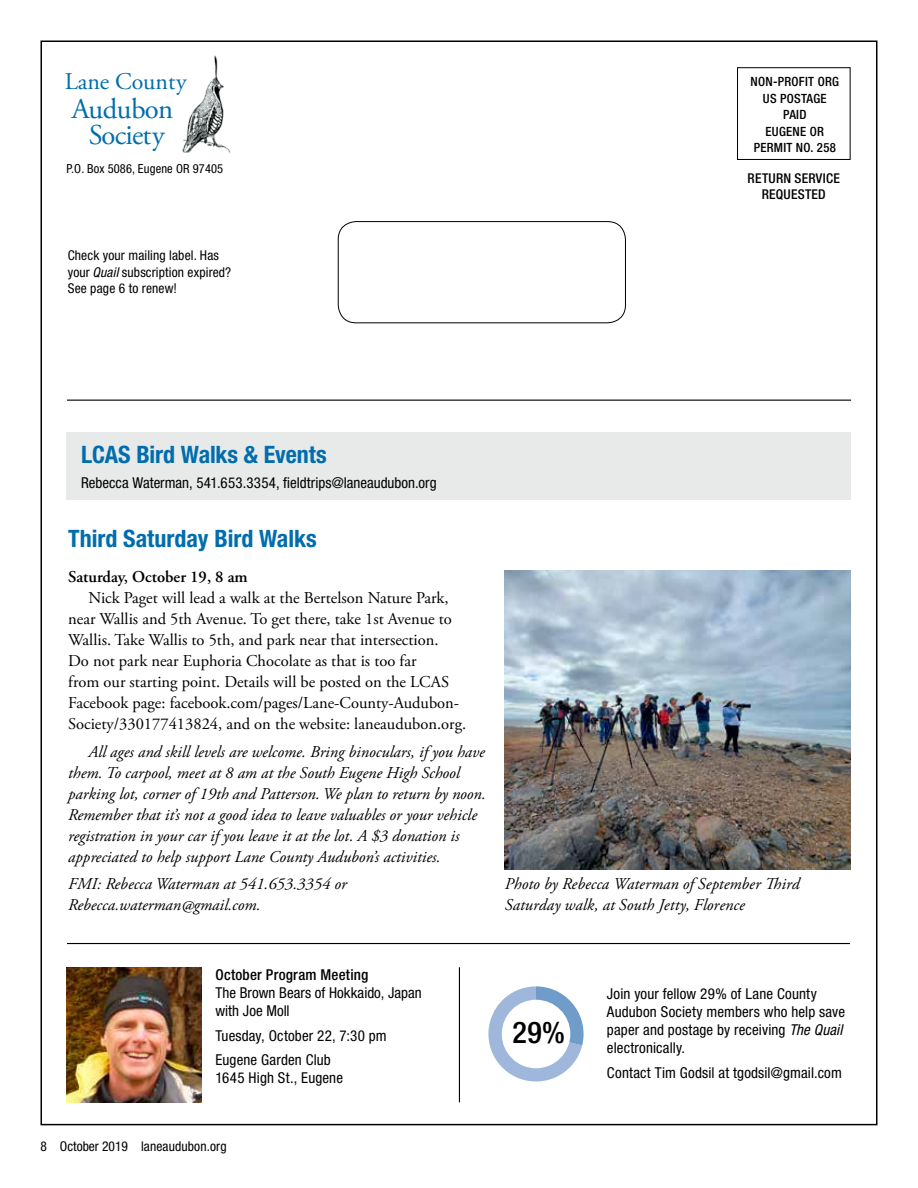
<style>
.page{position:relative;width:918px;height:1188px;background:#fff}
.page>*{position:absolute;margin:0;border:0;box-sizing:border-box;transform-origin:0 0}
.address_p1___last{font:500 condensed 30px "Helvetica Neue LT Std";color:#000}
.t1{font:28.65px "Adobe Garamond Pro";letter-spacing:-.025em;color:#006dad}
.heading_3_16pt{font:700 condensed 24px "Helvetica Neue LT Std";color:#006dad}
.column_head{font:700 condensed 24px "Helvetica Neue LT Std";letter-spacing:-.005em;color:#006dad}
.t2{font:23.85px "Adobe Garamond Pro";color:#006dad}
.body_cont{font:italic 16.5px/21px "Adobe Garamond Pro";color:#000}
.body_cont-2{font:16.5px/21px "Adobe Garamond Pro";color:#000}
.subhead{font:italic 16.5px/21px "Adobe Garamond Pro";color:#000}
.subhead-2{font:600 16.5px "Adobe Garamond Pro";color:#000}
.address_p1___last-2{font:condensed 15px/18px "Helvetica Neue LT Std";letter-spacing:.01em;color:#000}
.byline_new{font:condensed 15px "Helvetica Neue LT Std";color:#000}
.address_p1___last-3{font:500 condensed 15px "Helvetica Neue LT Std";letter-spacing:.015em;color:#000}
.t3{font:condensed 13.5px/16.2px "Helvetica Neue LT Std";letter-spacing:.01em;color:#000}
.body_1st_paragraph{font:500 condensed 13.5px/16.2px "Helvetica Neue LT Std";letter-spacing:.02em;color:#000;text-align:center}
.t4{font:500 condensed 12.75px "Helvetica Neue LT Std";letter-spacing:.02em;color:#000}
.t5{font:condensed 12.45px "Helvetica Neue LT Std";letter-spacing:.01em;color:#000}
.s1{font-style:italic}
</style>
<div class="page">
<div style="left:737px;top:67px;width:114px;height:93px;border:1px solid #000"></div>
<div style="left:67px;top:433px;width:784px;height:67px;background:#e8eaea"></div>
<hr style="left:67px;top:400px;width:784px;height:1px;background:#000">
<div style="left:338px;top:221px;width:288px;height:102px;border:1px solid #000;border-radius:18px"></div>
<img style="left:182px;top:55px;width:49px;height:98px">
<hr style="left:67px;top:943px;width:783px;height:1px;background:#000">
<hr style="left:459px;top:967px;width:1px;height:135px;background:#000">
<img style="left:67px;top:967px;width:135px;height:135px">
<svg style="left:488px;top:986px;width:96px;height:96px"></svg>
<img style="left:505px;top:570px;width:345px;height:299px">
<div style="left:502px;top:1000px;width:68px;height:68px;background:#fff;border-radius:50%"></div>
<p class="t2" style="left:65px;top:67px;width:124px">Lane County</p>
<p class="t1" style="left:72px;top:91px;width:103px">Audubon</p>
<p class="t1" style="left:89px;top:118px;width:77px">Society</p>
<p class="t5" style="left:67px;top:161px;width:158px">P.O. Box 5086, Eugene OR 97405</p>
<p class="t3" style="left:68px;top:247px;width:165px">Check your mailing label. Has your <span class="s1">Quail</span> subscription expired?</p>
<p class="t3" style="left:68px;top:280px;width:111px">See page 6 to renew!</p>
<p class="t4" style="left:751px;top:74px;width:90px">NON-PROFIT ORG</p>
<p class="t4" style="left:763px;top:91px;width:65px">US POSTAGE</p>
<p class="t4" style="left:783px;top:107px;width:25px">PAID</p>
<p class="t4" style="left:766px;top:124px;width:60px">EUGENE OR</p>
<p class="t4" style="left:754px;top:140px;width:84px">PERMIT NO. 258</p>
<p class="body_1st_paragraph" style="left:748px;top:170px;width:94px">RETURN SERVICE<br>REQUESTED</p>
<p class="column_head" style="left:81px;top:440px;width:247px">LCAS Bird Walks &amp; Events</p>
<p class="byline_new" style="left:81px;top:474px;width:357px">Rebecca Waterman, 541.653.3354, fieldtrips@laneaudubon.org</p>
<h3 class="heading_3_16pt" style="left:68px;top:524px;width:250px">Third Saturday Bird Walks</h3>
<h4 class="subhead-2" style="left:68px;top:567px;width:181px">Saturday, October 19, 8 am</h4>
<p class="body_cont-2" style="left:68px;top:588px;width:400px;text-indent:20px">Nick Paget will lead a walk at the Bertelson Nature Park, near Wallis and 5th Avenue. To get there, take 1st Avenue to Wallis. Take Wallis to 5th, and park near that intersection.<br>Do not park near Euphoria Chocolate as that is too far<br>from our starting point. Details will be posted on the LCAS Facebook page: facebook.com/pages/Lane-County-Audubon-Society/330177413824, and on the website: laneaudubon.org.</p>
<p class="body_cont" style="left:68px;top:741px;width:419px;text-indent:20px">All ages and skill levels are welcome. Bring binoculars, if you have them. To carpool, meet at 8 am at the South Eugene High School parking lot, corner of 19th and Patterson. We plan to return by noon.<br>Remember that it’s not a good idea to leave valuables or your vehicle registration in your car if you leave it at the lot. A $3 donation is appreciated to help support Lane County Audubon’s activities.</p>
<h4 class="subhead" style="left:68px;top:874px;width:280px">FMI: Rebecca Waterman at 541.653.3354 or<br>Rebecca.waterman@gmail.com.</h4>
<p class="body_cont" style="left:505px;top:874px;width:296px">Photo by Rebecca Waterman of September Third<br>Saturday walk, at South Jetty, Florence</p>
<p class="address_p1___last-3" style="left:215px;top:966px;width:155px">October Program Meeting</p>
<p class="address_p1___last-2" style="left:215px;top:983px;width:208px">The Brown Bears of Hokkaido, Japan with Joe Moll</p>
<p class="address_p1___last-2" style="left:215px;top:1026px;width:173px">Tuesday, October 22, 7:30 pm</p>
<p class="address_p1___last-2" style="left:215px;top:1051px;width:117px">Eugene Garden Club</p>
<p class="address_p1___last-2" style="left:215px;top:1069px;width:129px">1645 High St., Eugene</p>
<p class="address_p1___last" style="left:512px;top:1014px;width:54px">29%</p>
<p class="address_p1___last-2" style="left:607px;top:985px;width:240px">Join your fellow 29% of Lane County<br>Audubon Society members who help save paper and postage by receiving <span class="s1">The Quail </span>electronically.</p>
<p class="address_p1___last-2" style="left:607px;top:1063px;width:236px">Contact Tim Godsil at tgodsil@gmail.com</p>
<p class="t3" style="left:40px;top:1138px;width:188px">8 October 2019 laneaudubon.org</p>
</div>
